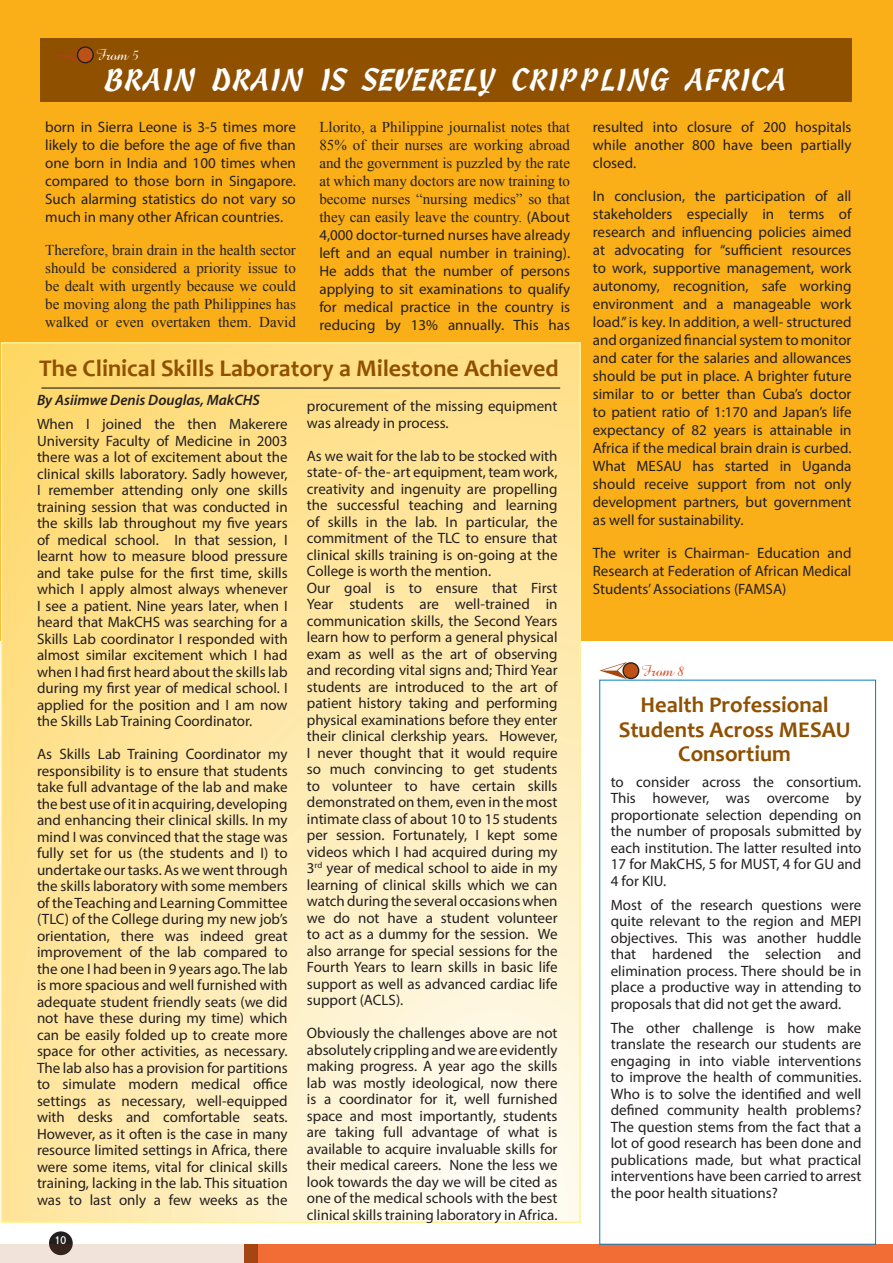
<style>
.page{position:relative;width:893px;height:1263px;background:#fff}
.page>*{position:absolute;margin:0;border:0;box-sizing:border-box;transform-origin:0 0}
.t1{font:33px "Cassia";color:#fff}
.t2{font:700 24px "Candara";color:#8f5000}
.t3{font:700 22.5px/24.8px "Candara";color:#8f5000;text-align:center}
.t4{font:16.5px "Amaze Normal";color:#d4451c}
.t5{font:16.5px "Amaze Normal";color:#fff}
.Normal__Web{font:15px/16.5px "Myriad Pro";color:#231f20;text-align:justify}
.Normal__Web-2{font:15px/18px "Times New Roman";color:#231f20;text-align:justify}
.t6{font:italic 600 15px "Myriad Pro";color:#231f20}
.t7{font:condensed 12px "Abadi";color:#fff}
.s1{font-family:"Myriad Pro"}
</style>
<div class="page">
<div style="left:1px;top:0;width:892px;height:641px;background:#faaf18"></div>
<svg style="left:4px;top:345px;width:574px;height:875px;background:#fee8ab"></svg>
<div style="left:49px;top:1231px;width:24px;height:24px;background:#231f20;border-radius:50%"></div>
<div style="left:257px;top:1244px;width:636px;height:19px;background:#f26d35"></div>
<div style="left:1px;top:1244px;width:244px;height:19px;background:#f1e2da"></div>
<div style="left:244px;top:1244px;width:13px;height:19px;background:#a64514"></div>
<hr style="left:41px;top:387px;width:519px;height:2px;background:#231f20">
<svg style="left:600px;top:662px;width:40px;height:18px"></svg>
<div style="left:600px;top:680px;width:276px;height:564px;border:1px solid #007cc4"></div>
<div style="left:40px;top:38px;width:811px;height:64px;background:#8f5000"></div>
<svg style="left:55px;top:46px;width:39px;height:18px"></svg>
<p class="t5" style="left:96px;top:44px;width:45px">From 5</p>
<p class="t1" style="left:104px;top:62px;width:685px">BRAIN DRAIN IS SEVERELY CRIPPLING AFRICA</p>
<p class="Normal__Web-2" style="left:319px;top:118px;width:252px">Llorito, a Philippine journalist notes that 85% of their nurses are working abroad and the government is puzzled by the rate at which many doctors are now training to become nurses “nursing medics” so that they can easily leave the country. <span class="s1">(About 4,000 doctor-turned nurses have already left and an equal number in training).<br>He adds that the number of persons applying to sit examinations to qualify for medical practice in the country is reducing by 13% annually. This has</span></p>
<p class="Normal__Web" style="left:593px;top:117px;width:260px;line-height:18px">resulted into closure of 200 hospitals while another 800 have been partially closed.</p>
<p class="Normal__Web" style="left:45px;top:118px;width:252px;line-height:18px">born in Sierra Leone is 3-5 times more likely to die before the age of five than one born in India and 100 times when compared to those born in Singapore.<br>Such alarming statistics do not vary so much in many other African countries.</p>
<p class="Normal__Web-2" style="left:45px;top:241px;width:252px">Therefore, brain drain in the health sector should be considered a priority issue to be dealt with urgently because we could be moving along the path Philippines has walked or even overtaken them. David</p>
<p class="Normal__Web" style="left:593px;top:186px;width:260px;line-height:18px">In conclusion, the participation of all stakeholders especially in terms of research and influencing policies aimed at advocating for “sufficient resources to work, supportive management, work autonomy, recognition, safe working environment and a manageable work load.” is key. In addition, a well- structured and organized financial system to monitor and cater for the salaries and allowances should be put in place. A brighter future similar to or better than Cuba’s doctor to patient ratio of 1:170 and Japan’s life expectancy of 82 years is attainable in Africa if the medical brain drain is curbed.<br>What MESAU has started in Uganda should receive support from not only development partners, but government as well for sustainability.</p>
<p class="Normal__Web" style="left:593px;top:543px;width:260px;line-height:18px">The writer is Chairman- Education and Research at Federation of African Medical Students’ Associations (FAMSA)</p>
<p class="t2" style="left:39px;top:353px;width:521px">The Clinical Skills Laboratory a Milestone Achieved</p>
<p class="Normal__Web" style="left:307px;top:398px;width:252px">procurement of the missing equipment was already in process.</p>
<p class="Normal__Web" style="left:307px;top:447px;width:252px">As we wait for the lab to be stocked with state- of- the- art equipment, team work, creativity and ingenuity are propelling the successful teaching and learning of skills in the lab. In particular, the commitment of the TLC to ensure that clinical skills training is on-going at the College is worth the mention.</p>
<p class="Normal__Web" style="left:307px;top:579px;width:252px">Our goal is to ensure that First Year students are well-trained in communication skills, the Second Years learn how to perform a general physical exam as well as the art of observing and recording vital signs and; Third Year students are introduced to the art of patient history taking and performing physical examinations before they enter their clinical clerkship years. However, I never thought that it would require so much convincing to get students to volunteer to have certain skills demonstrated on them, even in the most intimate class of about 10 to 15 students per session. Fortunately, I kept some videos which I had acquired during my 3<sup>rd</sup> year of medical school to aide in my learning of clinical skills which we can watch during the several occasions when we do not have a student volunteer to act as a dummy for the session. We also arrange for special sessions for the Fourth Years to learn skills in basic life support as well as advanced cardiac life support (ACLS).</p>
<p class="Normal__Web" style="left:307px;top:1025px;width:252px">Obviously the challenges above are not absolutely crippling and we are evidently making progress. A year ago the skills lab was mostly ideological, now there is a coordinator for it, well furnished space and most importantly, students are taking full advantage of what is available to acquire invaluable skills for their medical careers. None the less we look towards the day we will be cited as one of the medical schools with the best clinical skills training laboratory in Africa.</p>
<p class="t6" style="left:37px;top:390px;width:224px">By Asiimwe Denis Douglas, MakCHS</p>
<p class="Normal__Web" style="left:37px;top:416px;width:252px">When I joined the then Makerere University Faculty of Medicine in 2003 there was a lot of excitement about the clinical skills laboratory. Sadly however, I remember attending only one skills training session that was conducted in the skills lab throughout my five years of medical school. In that session, I learnt how to measure blood pressure and take pulse for the first time, skills which I apply almost always whenever I see a patient. Nine years later, when I heard that MakCHS was searching for a Skills Lab coordinator I responded with almost similar excitement which I had when I had first heard about the skills lab during my first year of medical school. I applied for the position and I am now the Skills Lab Training Coordinator.</p>
<p class="Normal__Web" style="left:37px;top:746px;width:252px">As Skills Lab Training Coordinator my responsibility is to ensure that students take full advantage of the lab and make the best use of it in acquiring, developing and enhancing their clinical skills. In my mind I was convinced that the stage was fully set for us (the students and I) to undertake our tasks. As we went through the skills laboratory with some members of the Teaching and Learning Committee (TLC) of the College during my new job’s orientation, there was indeed great improvement of the lab compared to the one I had been in 9 years ago. The lab is more spacious and well furnished with adequate student friendly seats (we did not have these during my time) which can be easily folded up to create more space for other activities, as necessary.<br>The lab also has a provision for partitions to simulate modern medical office settings as necessary, well-equipped with desks and comfortable seats.<br>However, as it often is the case in many resource limited settings in Africa, there were some items, vital for clinical skills training, lacking in the lab. This situation was to last only a few weeks as the</p>
<p class="t4" style="left:641px;top:660px;width:45px">From 8</p>
<p class="t3" style="left:619px;top:692px;width:233px">Health Professional<br>Students Across MESAU<br>Consortium</p>
<p class="Normal__Web" style="left:611px;top:773px;width:252px">to consider across the consortium.<br>This however, was overcome by proportionate selection depending on the number of proposals submitted by each institution. The latter resulted into 17 for MakCHS, 5 for MUST, 4 for GU and 4 for KIU.</p>
<p class="Normal__Web" style="left:611px;top:896px;width:252px">Most of the research questions were quite relevant to the region and MEPI objectives. This was another huddle that hardened the selection and elimination process. There should be in place a productive way in attending to proposals that did not get the award.</p>
<p class="Normal__Web" style="left:611px;top:1019px;width:252px">The other challenge is how make translate the research our students are engaging in into viable interventions to improve the health of communities.<br>Who is to solve the identified and well defined community health problems?<br>The question stems from the fact that a lot of good research has been done and publications made, but what practical interventions have been carried to arrest the poor health situations?</p>
<p class="t7" style="left:55px;top:1233px;width:13px">10</p>
</div>
